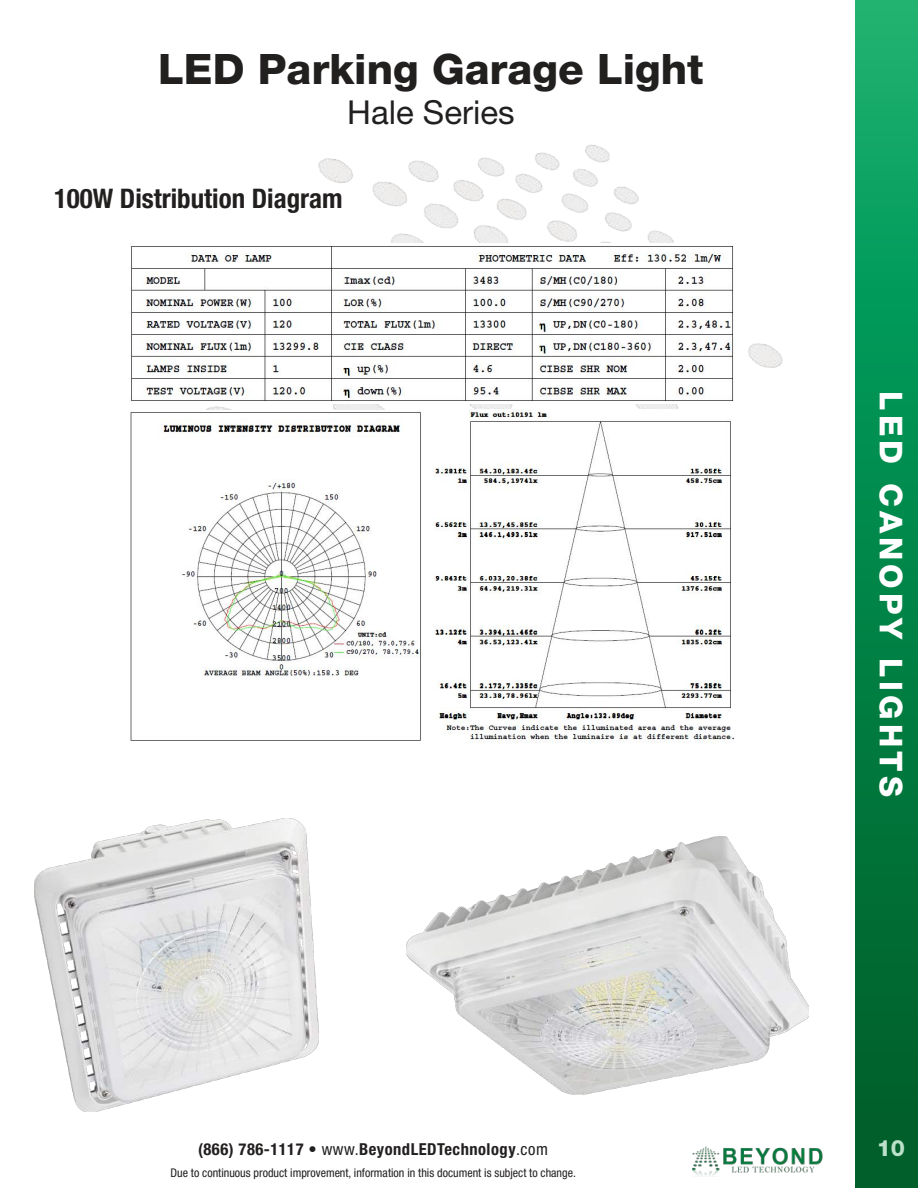
<style>
.page{position:relative;width:918px;height:1188px;background:#fff}
.page>*{position:absolute;margin:0;border:0;box-sizing:border-box;transform-origin:0 0}
.t1{font:800 42px "Helvetica Neue LT Std";color:#221f1f}
.t2{font:33px "Helvetica Neue LT Pro";color:#221f1f}
.t3{font:800 31.5px "Helvetica Neue LT Std";letter-spacing:.13em;color:#fff}
.t4{font:700 condensed 27px "Helvetica Neue LT Std";color:#221f1f}
.t5{font:800 22.5px "Helvetica Neue LT Std";color:#bbe1ca}
.t6{font:700 condensed 16.5px "Helvetica Neue LT Std";letter-spacing:.03em;color:#221f1f}
.t7{font:condensed 12px "Helvetica Neue LT Pro";color:#221f1f}
.s1{font-family:"Helvetica Neue LT Pro";font-weight:400}
</style>
<div class="page">
<img style="left:855px;top:0;width:63px;height:1188px">
<img style="left:692px;top:1146px;width:131px;height:31px">
<img style="left:206px;top:145px;width:577px;height:435px">
<img style="left:131px;top:243px;width:604px;height:160px">
<img style="left:130px;top:411px;width:293px;height:330px">
<img style="left:434px;top:410px;width:301px;height:332px">
<img style="left:406px;top:836px;width:403px;height:258px">
<img style="left:35px;top:819px;width:284px;height:293px">
<h1 class="t1" style="left:158px;top:53px;width:547px">LED Parking Garage Light</h1>
<h2 class="t2" style="left:347px;top:99px;width:169px">Hale Series</h2>
<h3 class="t4" style="left:54px;top:189px;width:290px">100W Distribution Diagram</h3>
<h3 class="t3" style="left:903px;top:391px;width:407px;rotate:90deg">LED CANOPY LIGHTS</h3>
<h3 class="t6" style="left:198px;top:1143px;width:351px">(866) 786-1117 <span class="s1">• www.</span>BeyondLEDTechnology<span class="s1">.com</span></h3>
<h3 class="t5" style="left:877px;top:1139px;width:30px">10</h3>
<p class="t7" style="left:171px;top:1168px;width:407px">Due to continuous product improvement, information in this document is subject to change.</p>
</div>
